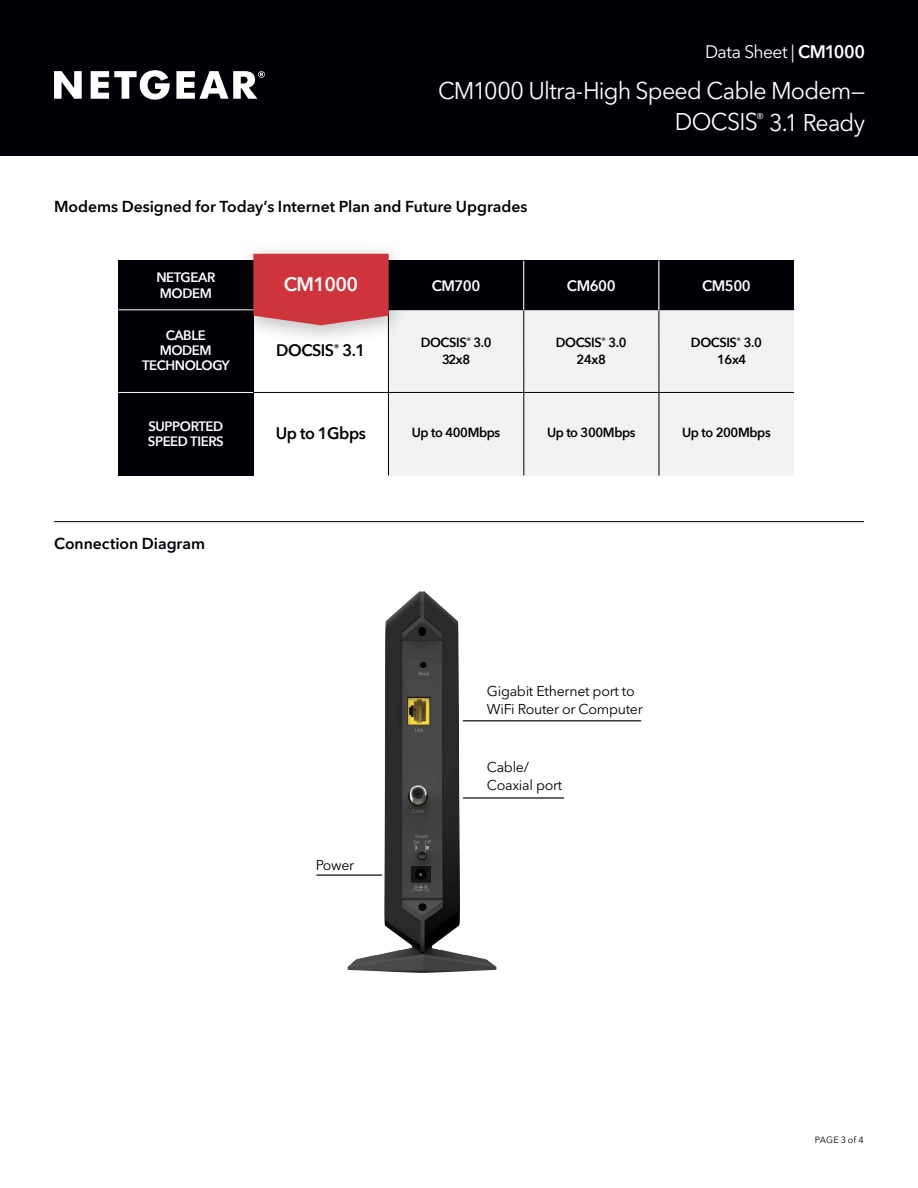
<style>
.page{position:relative;width:918px;height:1188px;background:#fff}
.page>*{position:absolute;margin:0;border:0;box-sizing:border-box;transform-origin:0 0}
.t1{font:24px/31.5px "Avenir Next LT Pro";letter-spacing:-.035em;color:#fff;text-align:right}
.t2{font:600 19.65px "Avenir Next";letter-spacing:-.03em;color:#fff}
.t3{font:18px "Avenir Next LT Pro";letter-spacing:-.03em;color:#fff}
.t4{font:600 16.65px "Avenir Next";letter-spacing:-.03em;color:#000}
.t5{font:600 15.75px "Avenir Next LT Pro";color:#000007}
.t6{font:600 15.15px "Avenir Next";letter-spacing:-.03em;color:#fff}
.t7{font:14.25px/17.7px "Avenir Next LT Pro";letter-spacing:-.02em;color:#000}
.t8{font:600 13.65px/15.1px "Avenir Next";letter-spacing:-.03em;color:#fff}
.t9{font:600 13.2px/16.6px "Avenir Next";letter-spacing:-.03em;color:#000;text-align:center}
.t10{font:9px "Avenir Next LT Pro";letter-spacing:.015em;color:#000}
.s1{font-weight:600}
</style>
<div class="page">
<div style="left:0;top:0;width:918px;height:156px;background:#000007"></div>
<svg style="left:54px;top:70px;width:211px;height:30px"></svg>
<hr style="left:54px;top:521px;width:810px;height:1px;background:#000007">
<img style="left:348px;top:591px;width:148px;height:382px">
<hr style="left:463px;top:797px;width:101px;height:2px;background:#000">
<hr style="left:463px;top:720px;width:178px;height:1px;background:#000">
<hr style="left:317px;top:875px;width:65px;height:1px;background:#000">
<svg style="left:119px;top:260px;width:675px;height:216px"></svg>
<div style="left:118px;top:261px;width:676px;height:49px;background:#000007"></div>
<hr style="left:262px;top:309px;width:532px;height:1px;background:#000">
<div style="left:118px;top:310px;width:135px;height:165px;background:#000007"></div>
<hr style="left:118px;top:392px;width:136px;height:1px;background:#fff">
<hr style="left:119px;top:309px;width:143px;height:1px;background:#fff">
<div style="left:389px;top:310px;width:405px;height:165px;background:#f1f2f2"></div>
<hr style="left:254px;top:392px;width:540px;height:1px;background:#000007">
<hr style="left:388px;top:310px;width:1px;height:165px;background:#000007">
<hr style="left:523px;top:306px;width:1px;height:169px;background:#000007">
<hr style="left:523px;top:261px;width:1px;height:49px;background:#fff">
<hr style="left:659px;top:306px;width:1px;height:169px;background:#000007">
<hr style="left:659px;top:261px;width:1px;height:49px;background:#fff">
<img style="left:230px;top:250px;width:183px;height:104px">
<svg style="left:253px;top:254px;width:136px;height:71px;background:#ce3d44"></svg>
<h3 class="t3" style="left:705px;top:41px;width:162px">Data Sheet | <span class="s1">CM1000</span></h3>
<h1 class="t1" style="left:438px;top:75px;width:429px">CM1000 Ultra-High Speed Cable Modem—<br>DOCSIS<sup>®</sup> 3.1 Ready</h1>
<p class="t5" style="left:54px;top:196px;width:475px">Modems Designed for Today’s Internet Plan and Future Upgrades</p>
<p class="t8" style="left:156px;top:270px;width:60px">NETGEAR<br>MODEM</p>
<p class="t8" style="left:142px;top:328px;width:89px;text-align:center">CABLE<br>MODEM<br>TECHNOLOGY</p>
<p class="t8" style="left:148px;top:419px;width:77px">SUPPORTED<br>SPEED TIERS</p>
<h2 class="t2" style="left:284px;top:268px;width:76px">CM1000</h2>
<p class="t4" style="left:276px;top:336px;width:91px">DOCSIS<sup>®</sup> 3.1</p>
<p class="t4" style="left:276px;top:419px;width:92px">Up to 1Gbps</p>
<p class="t6" style="left:432px;top:273px;width:50px">CM700</p>
<p class="t9" style="left:421px;top:334px;width:72px">DOCSIS<sup>®</sup> 3.0<br>32x8</p>
<p class="t9" style="left:412px;top:423px;width:90px">Up to 400Mbps</p>
<p class="t6" style="left:567px;top:273px;width:50px">CM600</p>
<p class="t9" style="left:556px;top:334px;width:72px">DOCSIS<sup>®</sup> 3.0<br>24x8</p>
<p class="t9" style="left:547px;top:423px;width:90px">Up to 300Mbps</p>
<p class="t5" style="left:54px;top:534px;width:153px">Connection Diagram</p>
<p class="t6" style="left:702px;top:273px;width:50px">CM500</p>
<p class="t9" style="left:717px;top:334px;width:46px;text-align:left;text-indent:-26px">DOCSIS<sup>®</sup> 3.0<br>16x4</p>
<p class="t9" style="left:682px;top:423px;width:90px">Up to 200Mbps</p>
<p class="t7" style="left:316px;top:856px;width:40px">Power</p>
<p class="t7" style="left:487px;top:683px;width:157px">Gigabit Ethernet port to<br>WiFi Router or Computer</p>
<p class="t7" style="left:487px;top:759px;width:77px">Cable/<br>Coaxial port</p>
<p class="t10" style="left:815px;top:1134px;width:50px">PAGE 3 of 4</p>
</div>
